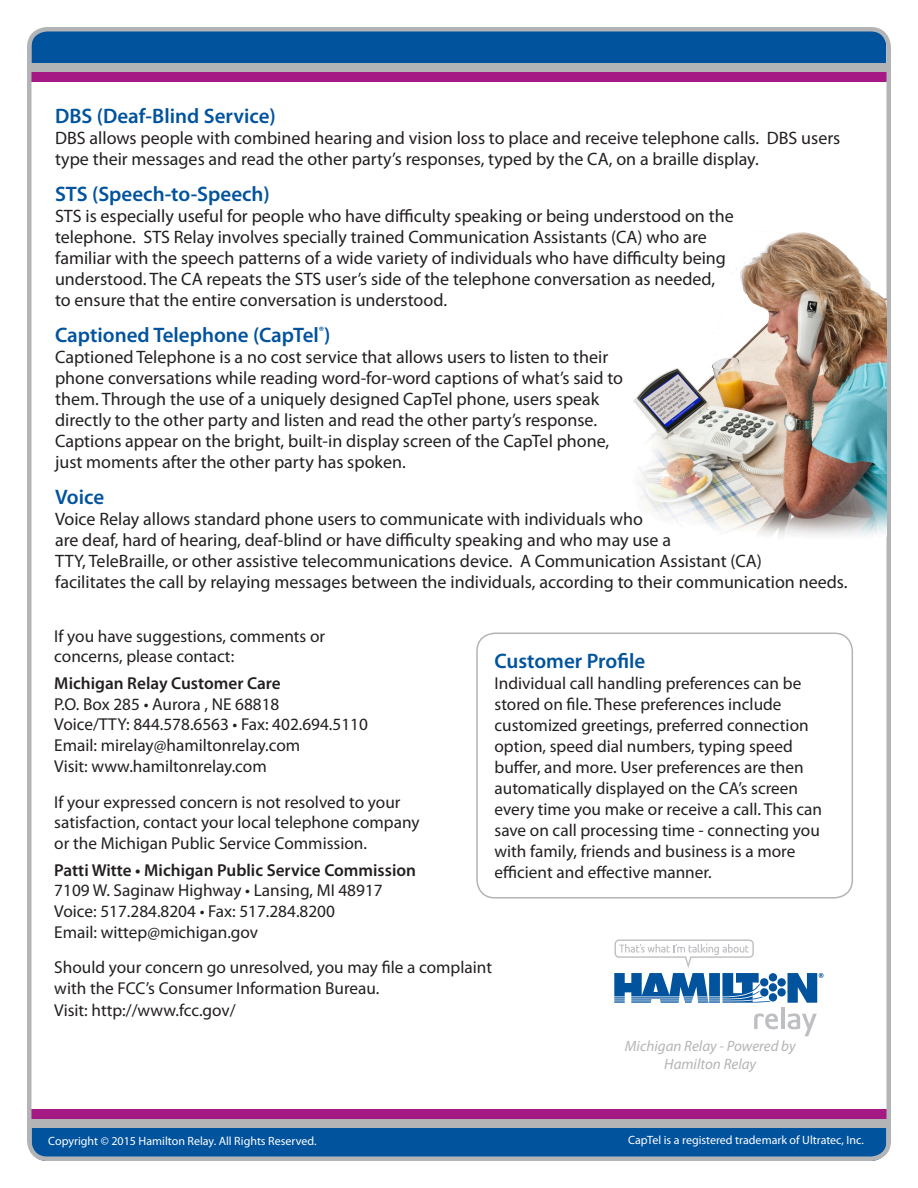
<style>
.page{position:relative;width:918px;height:1188px;background:#fff}
.page>*{position:absolute;margin:0;border:0;box-sizing:border-box;transform-origin:0 0}
.Subheading{font:600 21px "Myriad Pro";color:#01539e}
.Subheading-2{font:18px/21px "Myriad Pro";color:#231f20}
.t1{font:17.25px/21px "Myriad Pro";color:#231f20}
.t2{font:600 17.25px "Myriad Pro";color:#231f20}
.t3{font:italic 15px/18px "Myriad Pro";color:#b3b4b6;text-align:center}
.t4{font:12px "Myriad Pro";color:#fff}
</style>
<div class="page">
<div style="left:32px;top:1128px;width:854px;height:28px;background:#01539e"></div>
<div style="left:32px;top:1118px;width:859px;height:10px;background:#b3b4b6"></div>
<div style="left:32px;top:1109px;width:859px;height:10px;background:#a41984"></div>
<div style="left:32px;top:32px;width:854px;height:31px;background:#01539e"></div>
<div style="left:27px;top:63px;width:859px;height:10px;background:#b3b4b6"></div>
<div style="left:27px;top:72px;width:859px;height:10px;background:#a41984"></div>
<div style="left:27px;top:27px;width:864px;height:1134px;border:4px solid #b3b4b6;border-radius:18px"></div>
<div style="left:476px;top:633px;width:377px;height:266px;border:2px solid #b3b4b6;border-radius:18px"></div>
<svg style="left:754px;top:1013px;width:24px;height:16px"></svg>
<svg style="left:788px;top:1013px;width:29px;height:23px"></svg>
<hr style="left:781px;top:1007px;width:4px;height:22px;background:#bebfc2">
<svg style="left:614px;top:939px;width:209px;height:64px"></svg>
<img style="left:633px;top:232px;width:253px;height:305px">
<p class="Subheading" style="left:55px;top:102px;width:222px">DBS (Deaf-Blind Service)</p>
<p class="Subheading-2" style="left:55px;top:127px;width:787px">DBS allows people with combined hearing and vision loss to place and receive telephone calls. DBS users type their messages and read the other party’s responses, typed by the CA, on a braille display.</p>
<p class="Subheading" style="left:55px;top:180px;width:216px">STS (Speech-to-Speech)</p>
<p class="Subheading-2" style="left:55px;top:205px;width:680px">STS is especially useful for people who have difficulty speaking or being understood on the telephone. STS Relay involves specially trained Communication Assistants (CA) who are familiar with the speech patterns of a wide variety of individuals who have difficulty being understood. The CA repeats the STS user’s side of the telephone conversation as needed, to ensure that the entire conversation is understood.</p>
<p class="Subheading" style="left:55px;top:321px;width:277px">Captioned Telephone (CapTel<sup>®</sup>)</p>
<p class="Subheading-2" style="left:55px;top:346px;width:570px">Captioned Telephone is a no cost service that allows users to listen to their phone conversations while reading word-for-word captions of what’s said to them. Through the use of a uniquely designed CapTel phone, users speak directly to the other party and listen and read the other party’s response.<br>Captions appear on the bright, built-in display screen of the CapTel phone, just moments after the other party has spoken.</p>
<p class="Subheading" style="left:55px;top:483px;width:51px">Voice</p>
<p class="Subheading-2" style="left:55px;top:508px;width:794px">Voice Relay allows standard phone users to communicate with individuals who<br>are deaf, hard of hearing, deaf-blind or have difficulty speaking and who may use a<br>TTY, TeleBraille, or other assistive telecommunications device. A Communication Assistant (CA)<br>facilitates the call by relaying messages between the individuals, according to their communication needs.</p>
<p class="t1" style="left:54px;top:625px;width:272px">If you have suggestions, comments or</p>
<p class="t1" style="left:54px;top:646px;width:181px">concerns, please contact:</p>
<p class="t2" style="left:54px;top:672px;width:228px">Michigan Relay Customer Care</p>
<p class="t1" style="left:54px;top:693px;width:227px">P.O. Box 285 • Aurora , NE 68818</p>
<p class="t1" style="left:54px;top:714px;width:315px">Voice/TTY: 844.578.6563 • Fax: 402.694.5110</p>
<p class="t1" style="left:54px;top:735px;width:248px">Email: mirelay@hamiltonrelay.com</p>
<p class="t1" style="left:54px;top:755px;width:214px">Visit: www.hamiltonrelay.com</p>
<p class="t1" style="left:54px;top:791px;width:367px">If your expressed concern is not resolved to your satisfaction, contact your local telephone company</p>
<p class="t1" style="left:54px;top:832px;width:314px">or the Michigan Public Service Commission.</p>
<p class="t2" style="left:54px;top:859px;width:363px">Patti Witte • Michigan Public Service Commission</p>
<p class="t1" style="left:54px;top:880px;width:330px">7109 W. Saginaw Highway • Lansing, MI 48917</p>
<p class="t1" style="left:54px;top:901px;width:282px">Voice: 517.284.8204 • Fax: 517.284.8200</p>
<p class="t1" style="left:54px;top:921px;width:205px">Email: wittep@michigan.gov</p>
<p class="t1" style="left:54px;top:957px;width:439px">Should your concern go unresolved, you may file a complaint</p>
<p class="t1" style="left:54px;top:978px;width:327px">with the FCC’s Consumer Information Bureau.</p>
<p class="t1" style="left:54px;top:999px;width:183px">Visit: http://www.fcc.gov/</p>
<p class="t3" style="left:625px;top:1036px;width:172px">Michigan Relay - Powered by<br>Hamilton Relay</p>
<p class="Subheading" style="left:495px;top:648px;width:152px">Customer Profile</p>
<p class="t1" style="left:495px;top:673px;width:329px">Individual call handling preferences can be stored on file. These preferences include customized greetings, preferred connection option, speed dial numbers, typing speed buffer, and more. User preferences are then automatically displayed on the CA’s screen every time you make or receive a call. This can save on call processing time - connecting you with family, friends and business is a more efficient and effective manner.</p>
<p class="t4" style="left:48px;top:1133px;width:270px">Copyright © 2015 Hamilton Relay. All Rights Reserved.</p>
<p class="t4" style="left:628px;top:1133px;width:237px">CapTel is a registered trademark of Ultratec, Inc.</p>
</div>
